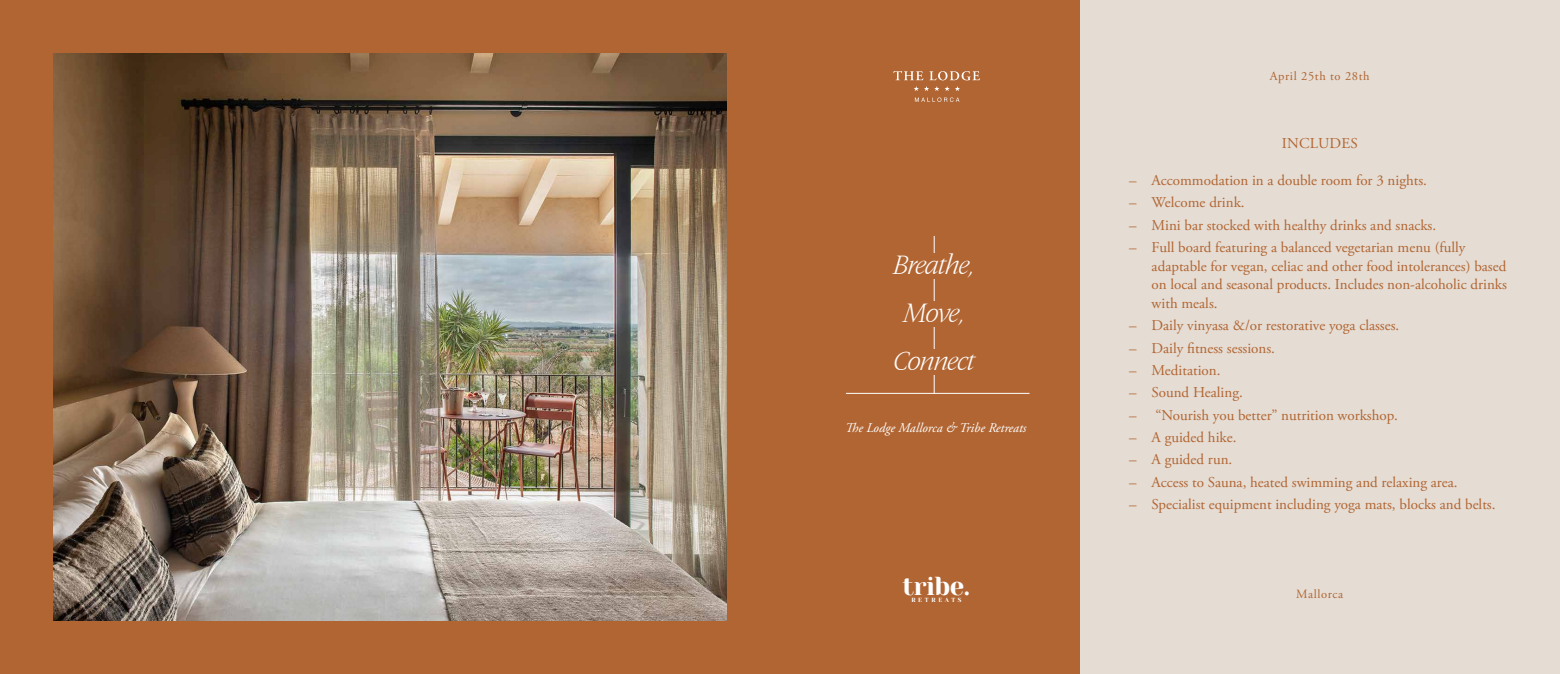
<style>
.page{position:relative;width:1560px;height:674px;background:#fff}
.page>*{position:absolute;margin:0;border:0;box-sizing:border-box;transform-origin:0 0}
.t1{font:italic 300 26.62px/48px "Nikola";letter-spacing:-.04em;color:#fff;text-align:center}
.t2{font:25.88px "Yeseva One";letter-spacing:-.02em;color:#fff}
.t3{font:15px/18.8px "Adobe Garamond Pro";color:#b16532}
.t4{font:italic 13.38px "Adobe Garamond Pro";color:#fff}
.t5{font:12.5px "Adobe Garamond Pro";letter-spacing:.05em;color:#b16532}
.t6{font:6px "Yeseva One";letter-spacing:.45em;color:#fff}
</style>
<div class="page">
<div style="left:1079px;top:0;width:480px;height:673px;background:#e5dcd3"></div>
<div style="left:0;top:0;width:1079px;height:673px;background:#b16532"></div>
<img style="left:53px;top:53px;width:673px;height:567px">
<svg style="left:914px;top:97px;width:45px;height:5px"></svg>
<svg style="left:914px;top:86px;width:46px;height:5px"></svg>
<svg style="left:893px;top:71px;width:30px;height:9px"></svg>
<svg style="left:929px;top:71px;width:50px;height:9px"></svg>
<hr style="left:933px;top:236px;width:1px;height:157px;background:#fff">
<div style="left:863px;top:253px;width:141px;height:26px;background:#b16532"></div>
<div style="left:863px;top:301px;width:141px;height:25px;background:#b16532"></div>
<div style="left:863px;top:349px;width:141px;height:26px;background:#b16532"></div>
<hr style="left:845px;top:393px;width:184px;height:1px;background:#fff">
<h1 class="t1" style="left:893px;top:239px;width:84px">Breathe,<br>Move,<br>Connect</h1>
<p class="t4" style="left:845px;top:420px;width:183px">The Lodge Mallorca &amp; Tribe Retreats</p>
<h2 class="t2" style="left:902px;top:566px;width:69px">tribe.</h2>
<p class="t6" style="left:911px;top:594px;width:52px">RETREATS</p>
<p class="t5" style="left:1269px;top:68px;width:101px">April 25th to 28th</p>
<p class="t3" style="left:1281px;top:135px;width:77px">INCLUDES</p>
<p class="t3" style="left:1128px;top:171px;width:299px">– Accommodation in a double room for 3 nights.</p>
<p class="t3" style="left:1128px;top:193px;width:117px">– Welcome drink.</p>
<p class="t3" style="left:1128px;top:216px;width:308px">– Mini bar stocked with healthy drinks and snacks.</p>
<p class="t3" style="left:1151px;top:238px;width:357px;text-indent:-22px">– Full board featuring a balanced vegetarian menu (fully adaptable for vegan, celiac and other food intolerances) based on local and seasonal products. Includes non-alcoholic drinks with meals.</p>
<p class="t3" style="left:1128px;top:316px;width:272px">– Daily vinyasa &amp;/or restorative yoga classes.</p>
<p class="t3" style="left:1128px;top:339px;width:147px">– Daily fitness sessions.</p>
<p class="t3" style="left:1128px;top:361px;width:93px">– Meditation.</p>
<p class="t3" style="left:1128px;top:383px;width:115px">– Sound Healing.</p>
<p class="t3" style="left:1128px;top:406px;width:270px">– “Nourish you better” nutrition workshop.</p>
<p class="t3" style="left:1128px;top:428px;width:109px">– A guided hike.</p>
<p class="t3" style="left:1128px;top:450px;width:105px">– A guided run.</p>
<p class="t3" style="left:1128px;top:473px;width:330px">– Access to Sauna, heated swimming and relaxing area.</p>
<p class="t3" style="left:1128px;top:495px;width:368px">– Specialist equipment including yoga mats, blocks and belts.</p>
<p class="t5" style="left:1295px;top:586px;width:49px">Mallorca</p>
</div>
